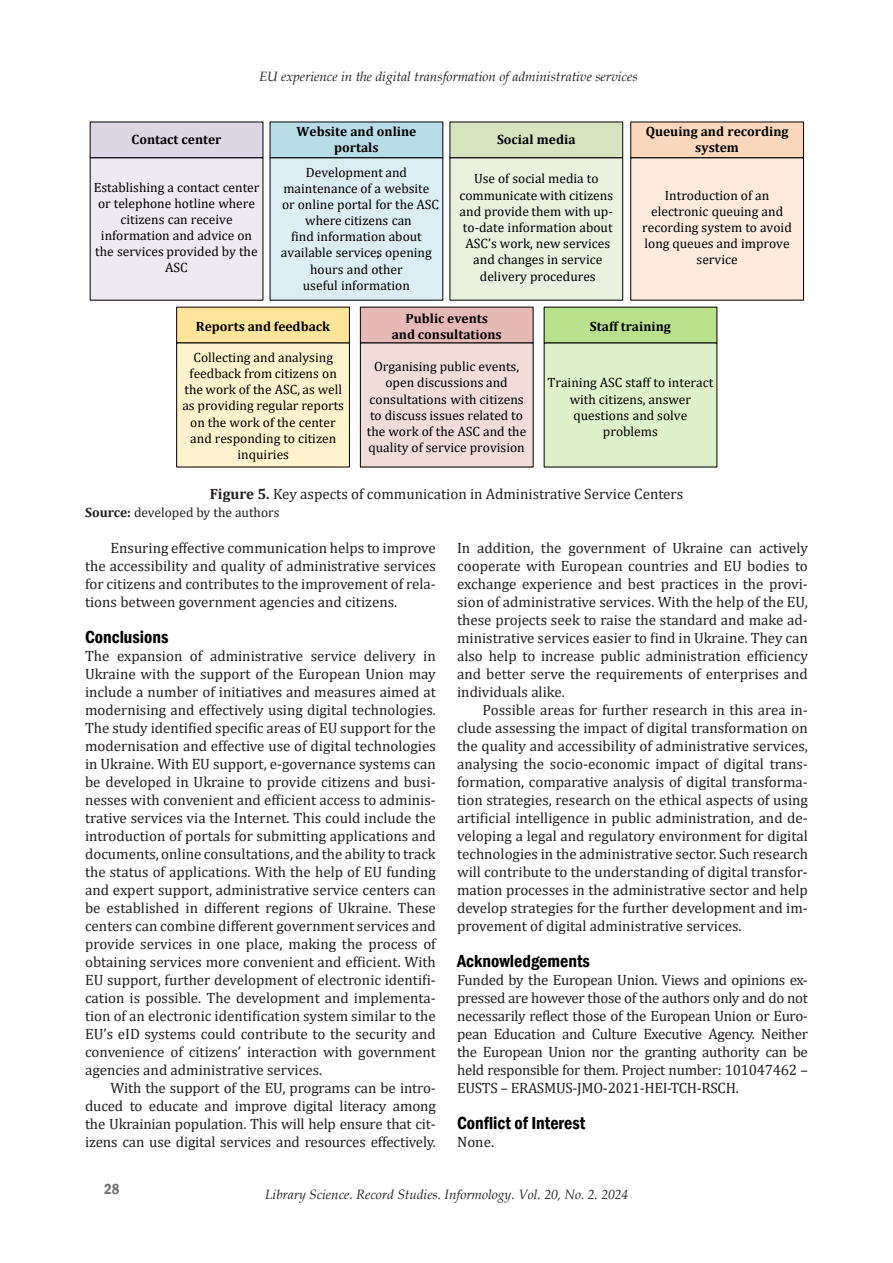
<style>
.page{position:relative;width:893px;height:1263px;background:#fff}
.page>*{position:absolute;margin:0;border:0;box-sizing:border-box;transform-origin:0 0}
.t1{font:600 condensed 18px "Franklin Gothic";color:#000001}
.t2{font:15px/18px "Cambria";color:#231f20;text-align:justify}
.t3{font:600 condensed 15px "Franklin Gothic";color:#737373}
.t4{font:13.5px/16.2px "Cambria";color:#000;text-align:center}
.t5{font:700 13.5px/16.2px "Cambria";color:#000;text-align:center}
.t6{font:italic 13.5px "Book Antiqua";color:#231f20}
.t7{font:13.5px "Cambria";color:#231f20}
.s1{font-weight:700}
</style>
<div class="page">
<div style="left:450px;top:122px;width:173px;height:36px;background:#d7e3bf"></div>
<div style="left:450px;top:122px;width:173px;height:36px;border:1px solid #000"></div>
<div style="left:450px;top:158px;width:173px;height:142px;background:#ebf1df"></div>
<div style="left:90px;top:122px;width:173px;height:36px;background:#ddd6e5"></div>
<div style="left:90px;top:122px;width:173px;height:36px;border:1px solid #000"></div>
<div style="left:90px;top:158px;width:173px;height:142px;background:#eeeaf2"></div>
<div style="left:270px;top:122px;width:173px;height:36px;background:#b7dde8"></div>
<div style="left:270px;top:122px;width:173px;height:36px;border:1px solid #000"></div>
<div style="left:270px;top:158px;width:173px;height:142px;background:#dbeef3"></div>
<div style="left:631px;top:122px;width:172px;height:36px;background:#fbd7bb"></div>
<div style="left:631px;top:122px;width:173px;height:36px;border:1px solid #000"></div>
<div style="left:631px;top:158px;width:172px;height:142px;background:#fcebdd"></div>
<div style="left:177px;top:307px;width:172px;height:36px;background:#fee599"></div>
<div style="left:177px;top:343px;width:172px;height:124px;background:#fff2cc"></div>
<div style="left:176px;top:343px;width:174px;height:124px;border:1px solid #000"></div>
<div style="left:360px;top:307px;width:173px;height:36px;background:#e5b9b5"></div>
<div style="left:360px;top:307px;width:173px;height:36px;border:1px solid #000"></div>
<div style="left:360px;top:343px;width:173px;height:124px;background:#f2dcda"></div>
<div style="left:544px;top:307px;width:173px;height:36px;background:#bae18e"></div>
<div style="left:544px;top:307px;width:173px;height:36px;border:1px solid #000"></div>
<div style="left:544px;top:343px;width:173px;height:124px;background:#dff1cb"></div>
<p class="t6" style="left:259px;top:67px;width:380px">EU experience in the digital transformation of administrative services</p>
<p class="t5" style="left:132px;top:131px;width:91px">Contact center</p>
<p class="t5" style="left:297px;top:123px;width:121px">Website and online portals</p>
<p class="t5" style="left:497px;top:131px;width:80px">Social media</p>
<p class="t5" style="left:646px;top:123px;width:144px">Queuing and recording system</p>
<p class="t4" style="left:281px;top:164px;width:160px">Development and maintenance of a website or online portal for the ASC where citizens can<br>find information about available service,s opening hours and other<br>useful information</p>
<p class="t4" style="left:94px;top:179px;width:167px">Establishing a contact center or telephone hotline where citizens can receive information and advice on the services provided by the<br>ASC</p>
<p class="t4" style="left:459px;top:171px;width:155px">Use of social media to communicate with citizens and provide them with up&shy;to-date information about<br>ASC’s work, new services and changes in service delivery procedures</p>
<p class="t4" style="left:642px;top:187px;width:151px">Introduction of an electronic queuing and recording system to avoid long queues and improve service</p>
<p class="t5" style="left:196px;top:318px;width:136px">Reports and feedback</p>
<p class="t5" style="left:392px;top:309px;width:112px">Public events<br>and consultations</p>
<p class="t5" style="left:590px;top:318px;width:82px">Staff training</p>
<p class="t4" style="left:182px;top:349px;width:163px">Collecting and analysing feedback from citizens on the work of the ASC, as well as providing regular reports on the work of the center and responding to citizen inquiries</p>
<p class="t4" style="left:367px;top:358px;width:161px">Organising public events, open discussions and consultations with citizens to discuss issues related to the work of the ASC and the quality of service provision</p>
<p class="t4" style="left:547px;top:375px;width:167px">Training ASC staff to interact with citizens, answer questions and solve problems</p>
<p class="t2" style="left:210px;top:485px;width:475px"><span class="s1">Figure 5.</span> Key aspects of communication in Administrative Service Centers</p>
<p class="t7" style="left:85px;top:504px;width:196px"><span class="s1">Source:</span> developed by the authors</p>
<p class="t2" style="left:85px;top:539px;width:352px;text-indent:26px">Ensuring effective communication helps to improve the accessibility and quality of administrative services for citizens and contributes to the improvement of rela&shy;tions between government agencies and citizens.</p>
<p class="t1" style="left:85px;top:625px;width:85px">Conclusions</p>
<p class="t2" style="left:85px;top:647px;width:352px">The expansion of administrative service delivery in Ukraine with the support of the European Union may include a number of initiatives and measures aimed at modernising and effectively using digital technologies.<br>The study identified specific areas of EU support for the modernisation and effective use of digital technologies in Ukraine. With EU support, e-governance systems can be developed in Ukraine to provide citizens and busi&shy;nesses with convenient and efficient access to adminis&shy;trative services via the Internet. This could include the introduction of portals for submitting applications and documents, online consultations, and the ability to track the status of applications. With the help of EU funding and expert support, administrative service centers can be established in different regions of Ukraine. These centers can combine different government services and provide services in one place, making the process of obtaining services more convenient and efficient. With EU support, further development of electronic identifi&shy;cation is possible. The development and implementa&shy;tion of an electronic identification system similar to the EU’s eID systems could contribute to the security and convenience of citizens’ interaction with government agencies and administrative services.</p>
<p class="t2" style="left:85px;top:1079px;width:352px;text-indent:26px">With the support of the EU, programs can be intro&shy;duced to educate and improve digital literacy among the Ukrainian population. This will help ensure that cit&shy;izens can use digital services and resources effectively.</p>
<p class="t2" style="left:457px;top:539px;width:352px">In addition, the government of Ukraine can actively cooperate with European countries and EU bodies to exchange experience and best practices in the provi&shy;sion of administrative services. With the help of the EU, these projects seek to raise the standard and make ad&shy;ministrative services easier to find in Ukraine. They can also help to increase public administration efficiency and better serve the requirements of enterprises and individuals alike.</p>
<p class="t2" style="left:457px;top:701px;width:352px;text-indent:26px">Possible areas for further research in this area in&shy;clude assessing the impact of digital transformation on the quality and accessibility of administrative services, analysing the socio-economic impact of digital trans&shy;formation, comparative analysis of digital transforma&shy;tion strategies, research on the ethical aspects of using artificial intelligence in public administration, and de&shy;veloping a legal and regulatory environment for digital technologies in the administrative sector. Such research will contribute to the understanding of digital transfor&shy;mation processes in the administrative sector and help develop strategies for the further development and im&shy;provement of digital administrative services.</p>
<p class="t1" style="left:457px;top:949px;width:134px">Acknowledgements</p>
<p class="t2" style="left:457px;top:971px;width:352px">Funded by the European Union. Views and opinions ex&shy;pressed are however those of the authors only and do not necessarily reflect those of the European Union or Euro&shy;pean Education and Culture Executive Agency. Neither the European Union nor the granting authority can be held responsible for them. Project number: 101047462 – EUSTS – ERASMUS-JMO-2021-HEI-TCH-RSCH.</p>
<p class="t1" style="left:457px;top:1111px;width:130px">Conflict of Interest</p>
<p class="t2" style="left:457px;top:1133px;width:38px">None.</p>
<p class="t3" style="left:104px;top:1179px;width:17px">28</p>
<p class="t6" style="left:265px;top:1185px;width:365px">Library Science. Record Studies. Informology. Vol. 20, No. 2. 2024</p>
</div>
